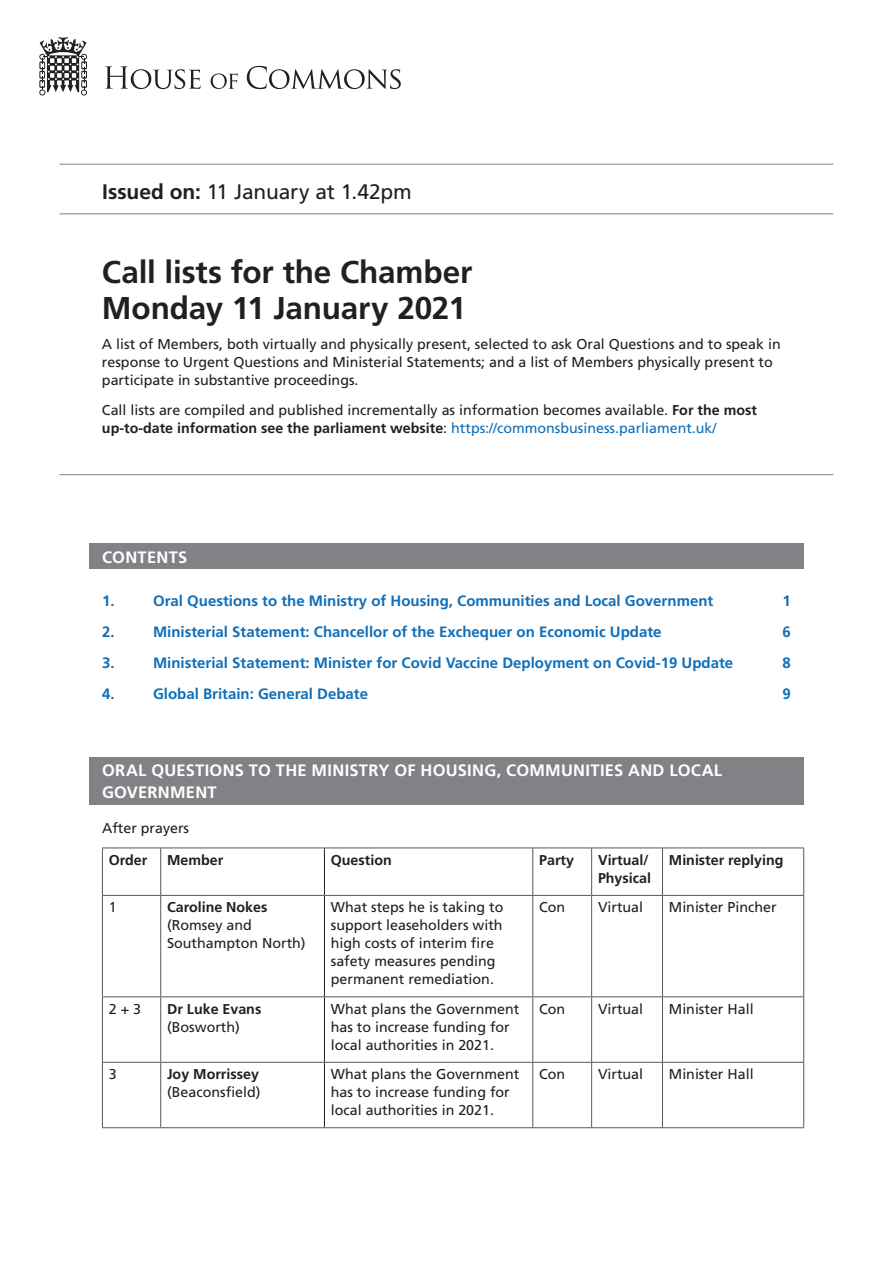
<style>
.page{position:relative;width:893px;height:1263px;background:#fff}
.page>*{position:absolute;margin:0;border:0;box-sizing:border-box;transform-origin:0 0}
.Document_Title{font:700 31.5px/36px "Frutiger LT Std";letter-spacing:-.005em;color:#231f20}
.t1{font:21px "Frutiger LT Std";letter-spacing:-.01em;color:#231f20}
.Heading2Grey{font:700 16.5px/22.5px "Frutiger LT Std";letter-spacing:.015em;color:#fff}
.t2{font:700 15px "Frutiger LT Std";color:#0f6eb8}
.Intro{font:14.25px/18px "Frutiger LT Std";color:#231f20}
.Member{font:14.25px/18px "Frutiger LT Std";color:#231f20}
.BoldTimingHeading{font:700 14.25px/18px "Frutiger LT Std";color:#231f20}
.Member-2{font:700 14.25px/18px "Frutiger LT Std";color:#231f20}
.s1{font-weight:700}
.s2{color:#0f6eb8}
.s3{font-weight:400}
</style>
<div class="page">
<svg style="left:39px;top:37px;width:48px;height:59px"></svg>
<svg style="left:105px;top:66px;width:96px;height:23px"></svg>
<svg style="left:211px;top:73px;width:27px;height:16px"></svg>
<svg style="left:247px;top:66px;width:154px;height:23px"></svg>
<div style="left:89px;top:757px;width:715px;height:47px;background:#808285"></div>
<hr style="left:102px;top:847px;width:59px;height:1px;background:#57585a">
<hr style="left:102px;top:848px;width:1px;height:47px;background:#57585a">
<hr style="left:161px;top:847px;width:163px;height:1px;background:#57585a">
<hr style="left:160px;top:848px;width:1px;height:47px;background:#57585a">
<hr style="left:324px;top:847px;width:209px;height:1px;background:#57585a">
<hr style="left:533px;top:847px;width:59px;height:1px;background:#57585a">
<hr style="left:532px;top:848px;width:1px;height:47px;background:#57585a">
<hr style="left:592px;top:847px;width:70px;height:1px;background:#57585a">
<hr style="left:591px;top:848px;width:1px;height:47px;background:#57585a">
<hr style="left:662px;top:847px;width:142px;height:1px;background:#57585a">
<hr style="left:662px;top:848px;width:1px;height:47px;background:#57585a">
<hr style="left:803px;top:848px;width:1px;height:47px;background:#57585a">
<hr style="left:102px;top:895px;width:59px;height:1px;background:#57585a">
<hr style="left:102px;top:896px;width:1px;height:100px;background:#57585a">
<hr style="left:161px;top:895px;width:163px;height:1px;background:#57585a">
<hr style="left:160px;top:896px;width:1px;height:100px;background:#57585a">
<hr style="left:324px;top:895px;width:209px;height:1px;background:#57585a">
<hr style="left:533px;top:895px;width:59px;height:1px;background:#57585a">
<hr style="left:532px;top:896px;width:1px;height:100px;background:#57585a">
<hr style="left:592px;top:895px;width:70px;height:1px;background:#57585a">
<hr style="left:591px;top:896px;width:1px;height:100px;background:#57585a">
<hr style="left:662px;top:895px;width:142px;height:1px;background:#57585a">
<hr style="left:662px;top:896px;width:1px;height:100px;background:#57585a">
<hr style="left:803px;top:896px;width:1px;height:100px;background:#57585a">
<hr style="left:102px;top:996px;width:59px;height:1px;background:#57585a">
<hr style="left:102px;top:997px;width:1px;height:65px;background:#57585a">
<hr style="left:161px;top:996px;width:163px;height:1px;background:#57585a">
<hr style="left:160px;top:997px;width:1px;height:65px;background:#57585a">
<hr style="left:324px;top:996px;width:209px;height:1px;background:#57585a">
<hr style="left:533px;top:996px;width:59px;height:1px;background:#57585a">
<hr style="left:532px;top:997px;width:1px;height:65px;background:#57585a">
<hr style="left:592px;top:996px;width:70px;height:1px;background:#57585a">
<hr style="left:591px;top:997px;width:1px;height:65px;background:#57585a">
<hr style="left:662px;top:996px;width:142px;height:1px;background:#57585a">
<hr style="left:662px;top:997px;width:1px;height:65px;background:#57585a">
<hr style="left:803px;top:997px;width:1px;height:65px;background:#57585a">
<hr style="left:102px;top:1062px;width:59px;height:1px;background:#57585a">
<hr style="left:102px;top:1063px;width:1px;height:64px;background:#57585a">
<hr style="left:161px;top:1062px;width:163px;height:1px;background:#57585a">
<hr style="left:160px;top:1063px;width:1px;height:64px;background:#57585a">
<hr style="left:324px;top:1062px;width:209px;height:1px;background:#57585a">
<hr style="left:533px;top:1062px;width:59px;height:1px;background:#57585a">
<hr style="left:532px;top:1063px;width:1px;height:64px;background:#57585a">
<hr style="left:592px;top:1062px;width:70px;height:1px;background:#57585a">
<hr style="left:591px;top:1063px;width:1px;height:64px;background:#57585a">
<hr style="left:662px;top:1062px;width:142px;height:1px;background:#57585a">
<hr style="left:662px;top:1063px;width:1px;height:64px;background:#57585a">
<hr style="left:803px;top:1063px;width:1px;height:64px;background:#57585a">
<hr style="left:102px;top:1127px;width:59px;height:1px;background:#57585a">
<hr style="left:161px;top:1127px;width:163px;height:1px;background:#57585a">
<hr style="left:324px;top:1127px;width:209px;height:1px;background:#57585a">
<hr style="left:533px;top:1127px;width:59px;height:1px;background:#57585a">
<hr style="left:592px;top:1127px;width:70px;height:1px;background:#57585a">
<hr style="left:662px;top:1127px;width:142px;height:1px;background:#57585a">
<hr style="left:324px;top:848px;width:1px;height:47px;background:#231f20">
<hr style="left:324px;top:896px;width:1px;height:100px;background:#231f20">
<hr style="left:324px;top:997px;width:1px;height:65px;background:#231f20">
<hr style="left:324px;top:1063px;width:1px;height:64px;background:#231f20">
<div style="left:89px;top:544px;width:715px;height:25px;background:#808285"></div>
<hr style="left:59px;top:474px;width:774px;height:1px;background:#808285">
<hr style="left:60px;top:164px;width:773px;height:1px;background:#808285">
<hr style="left:60px;top:213px;width:773px;height:1px;background:#808285">
<p class="t1" style="left:102px;top:179px;width:311px"><span class="s1">Issued on:</span> 11 January at 1.42pm</p>
<h1 class="Document_Title" style="left:102px;top:254px;width:372px">Call lists for the Chamber<br>Monday 11 January 2021</h1>
<p class="Intro" style="left:102px;top:335px;width:680px">A list of Members, both virtually and physically present, selected to ask Oral Questions and to speak in response to Urgent Questions and Ministerial Statements; and a list of Members physically present to participate in substantive proceedings.</p>
<p class="Intro" style="left:102px;top:401px;width:656px">Call lists are compiled and published incrementally as information becomes available. <span class="s1">For the most up-to-date information see the parliament website</span>: <span class="s2">https://commonsbusiness.parliament.uk/</span></p>
<h2 class="Heading2Grey" style="left:102px;top:546px;width:87px">CONTENTS</h2>
<p class="t2" style="left:102px;top:592px;width:14px">1.</p>
<p class="t2" style="left:153px;top:592px;width:562px">Oral Questions to the Ministry of Housing, Communities and Local Government</p>
<p class="t2" style="left:783px;top:592px;width:10px">1</p>
<p class="t2" style="left:102px;top:623px;width:14px">2.</p>
<p class="t2" style="left:153px;top:623px;width:510px">Ministerial Statement: Chancellor of the Exchequer on Economic Update</p>
<p class="t2" style="left:783px;top:623px;width:10px">6</p>
<p class="t2" style="left:102px;top:654px;width:14px">3.</p>
<p class="t2" style="left:153px;top:654px;width:582px">Ministerial Statement: Minister for Covid Vaccine Deployment on Covid-19 Update</p>
<p class="t2" style="left:783px;top:654px;width:10px">8</p>
<p class="t2" style="left:102px;top:685px;width:14px">4.</p>
<p class="t2" style="left:153px;top:685px;width:217px">Global Britain: General Debate</p>
<p class="t2" style="left:783px;top:685px;width:10px">9</p>
<h2 class="Heading2Grey" style="left:102px;top:759px;width:622px">ORAL QUESTIONS TO THE MINISTRY OF HOUSING, COMMUNITIES AND LOCAL<br>GOVERNMENT</h2>
<p class="Intro" style="left:102px;top:819px;width:89px">After prayers</p>
<p class="BoldTimingHeading" style="left:109px;top:851px;width:40px">Order</p>
<p class="BoldTimingHeading" style="left:167px;top:851px;width:58px">Member</p>
<p class="BoldTimingHeading" style="left:331px;top:851px;width:62px">Question</p>
<p class="BoldTimingHeading" style="left:539px;top:851px;width:36px">Party</p>
<p class="BoldTimingHeading" style="left:598px;top:851px;width:55px">Virtual/<br>Physical</p>
<p class="BoldTimingHeading" style="left:669px;top:851px;width:116px">Minister replying</p>
<p class="Intro" style="left:109px;top:898px;width:9px">1</p>
<p class="Member" style="left:167px;top:898px;width:140px"><span class="s1">Caroline Nokes </span>(Romsey and<br>Southampton North)</p>
<p class="Intro" style="left:331px;top:898px;width:174px">What steps he is taking to support leaseholders with high costs of interim fire safety measures pending permanent remediation.</p>
<p class="Intro" style="left:539px;top:898px;width:28px">Con</p>
<p class="Intro" style="left:598px;top:898px;width:47px">Virtual</p>
<p class="Intro" style="left:669px;top:898px;width:109px">Minister Pincher</p>
<p class="Intro" style="left:109px;top:1000px;width:34px">2 + 3</p>
<p class="Member-2" style="left:167px;top:1000px;width:96px">Dr Luke Evans <span class="s3">(Bosworth)</span></p>
<p class="Intro" style="left:331px;top:1000px;width:190px">What plans the Government has to increase funding for local authorities in 2021.</p>
<p class="Intro" style="left:539px;top:1000px;width:28px">Con</p>
<p class="Intro" style="left:598px;top:1000px;width:47px">Virtual</p>
<p class="Intro" style="left:669px;top:1000px;width:86px">Minister Hall</p>
<p class="Intro" style="left:109px;top:1065px;width:9px">3</p>
<p class="Member" style="left:167px;top:1065px;width:95px"><span class="s1">Joy Morrissey </span>(Beaconsfield)</p>
<p class="Intro" style="left:331px;top:1065px;width:190px">What plans the Government has to increase funding for local authorities in 2021.</p>
<p class="Intro" style="left:539px;top:1065px;width:28px">Con</p>
<p class="Intro" style="left:598px;top:1065px;width:47px">Virtual</p>
<p class="Intro" style="left:669px;top:1065px;width:86px">Minister Hall</p>
</div>
